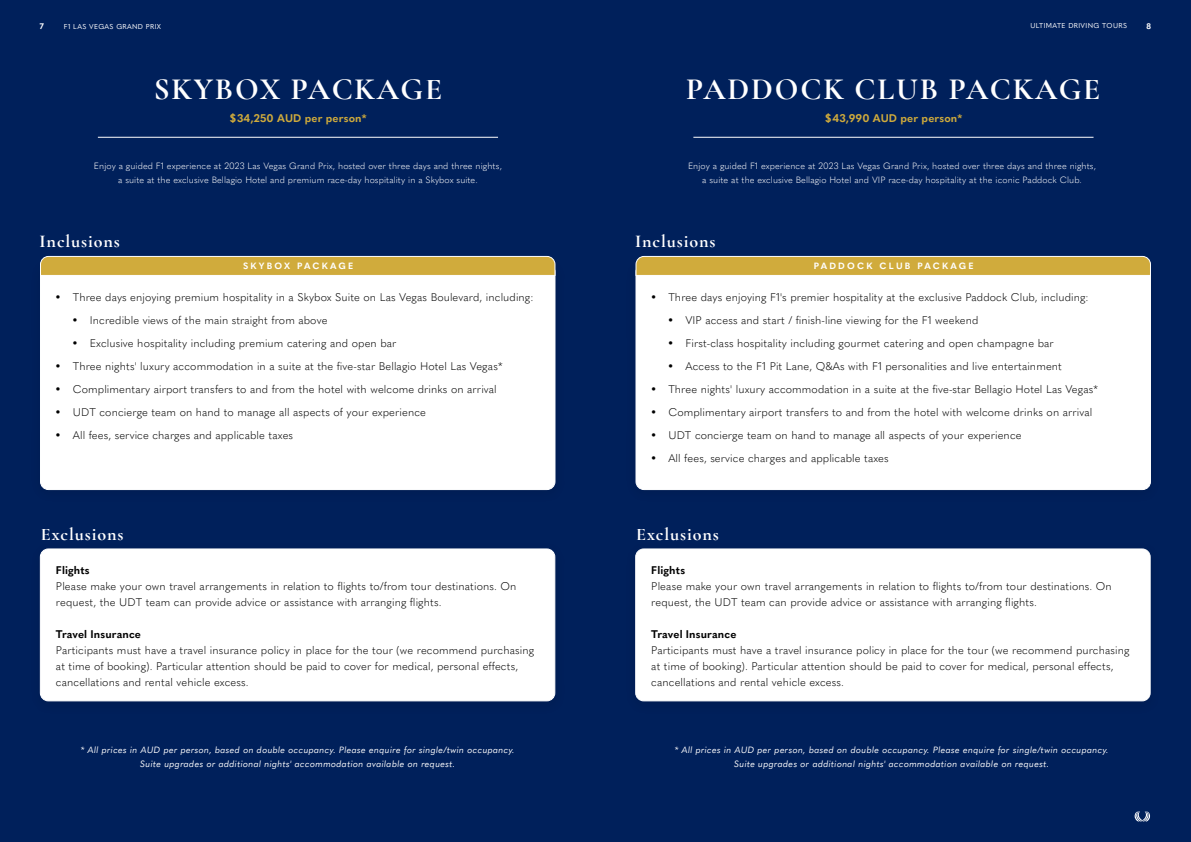
<style>
.page{position:relative;width:1191px;height:842px;background:#fff}
.page>*{position:absolute;margin:0;border:0;box-sizing:border-box;transform-origin:0 0}
.t1{font:700 31px "Cormorant Garamond";letter-spacing:.06em;color:#fff}
.t2{font:700 18px "Cormorant Garamond";letter-spacing:.05em;color:#fff}
.t3{font:300 11px/16px "Quasimoda";letter-spacing:.01em;color:#000}
.t4{font:700 11px "Quasimoda";letter-spacing:.01em;color:#000}
.t5{font:700 11px "Quasimoda";letter-spacing:.01em;color:#d0ab3c}
.t6{font:300 9px/14px "Quasimoda";letter-spacing:.01em;color:#fff;text-align:center}
.t7{font:italic 9px/14px "Quasimoda";letter-spacing:.03em;color:#fff;text-align:center}
.t8{font:700 9px "Quasimoda";letter-spacing:.25em;color:#fff}
.t9{font:700 8px "Quasimoda";color:#fff}
.t10{font:7px "Quasimoda";letter-spacing:.05em;color:#fff}
</style>
<div class="page">
<div style="left:595px;top:0;width:596px;height:842px;background:#00205b"></div>
<svg style="left:1134px;top:811px;width:16px;height:10px"></svg>
<div style="left:0;top:0;width:595px;height:842px;background:#00205b"></div>
<hr style="left:98px;top:137px;width:400px;height:1px;background:#fff">
<hr style="left:693px;top:137px;width:400px;height:1px;background:#fff">
<div style="left:40px;top:549px;width:515px;height:152px;background:#fff;border-radius:8px"></div>
<div style="left:40px;top:548px;width:515px;height:153px;border:1px solid #fff;border-radius:8px"></div>
<div style="left:635px;top:549px;width:515px;height:152px;background:#fff;border-radius:8px"></div>
<div style="left:635px;top:548px;width:515px;height:153px;border:1px solid #fff;border-radius:8px"></div>
<div style="left:40px;top:264px;width:515px;height:225px;background:#fff;border-radius:8px"></div>
<svg style="left:40px;top:255px;width:516px;height:21px;background:#caac51"></svg>
<div style="left:636px;top:264px;width:514px;height:225px;background:#fff;border-radius:8px"></div>
<svg style="left:635px;top:255px;width:516px;height:21px;background:#caac50"></svg>
<p class="t9" style="left:40px;top:20px;width:6px">7</p>
<p class="t10" style="left:64px;top:22px;width:99px">F1 LAS VEGAS GRAND PRIX</p>
<p class="t10" style="left:1030px;top:21px;width:98px">ULTIMATE DRIVING TOURS</p>
<p class="t9" style="left:1146px;top:20px;width:6px">8</p>
<p class="t10" style="left:1029px;top:21px;width:98px">ULTIMATE DRIVING TOURS</p>
<h1 class="t1" style="left:154px;top:70px;width:290px">SKYBOX PACKAGE</h1>
<h1 class="t1" style="left:686px;top:70px;width:416px">PADDOCK CLUB PACKAGE</h1>
<p class="t5" style="left:229px;top:110px;width:139px">$34,250 AUD per person*</p>
<p class="t5" style="left:824px;top:110px;width:139px">$43,990 AUD per person*</p>
<p class="t6" style="left:94px;top:158px;width:409px">Enjoy a guided F1 experience at 2023 Las Vegas Grand Prix, hosted over three days and three nights, a suite at the exclusive Bellagio Hotel and premium race-day hospitality in a Skybox suite.</p>
<p class="t6" style="left:688px;top:158px;width:409px">Enjoy a guided F1 experience at 2023 Las Vegas Grand Prix, hosted over three days and three nights, a suite at the exclusive Bellagio Hotel and VIP race-day hospitality at the iconic Paddock Club.</p>
<h2 class="t2" style="left:40px;top:230px;width:82px">Inclusions</h2>
<h2 class="t2" style="left:635px;top:230px;width:82px">Inclusions</h2>
<p class="t8" style="left:243px;top:258px;width:112px">SKYBOX PACKAGE</p>
<p class="t8" style="left:813px;top:258px;width:161px">PADDOCK CLUB PACKAGE</p>
<p class="t3" style="left:55px;top:288px;width:480px">• Three days enjoying premium hospitality in a Skybox Suite on Las Vegas Boulevard, including:</p>
<p class="t3" style="left:72px;top:311px;width:257px">• Incredible views of the main straight from above</p>
<p class="t3" style="left:72px;top:334px;width:326px">• Exclusive hospitality including premium catering and open bar</p>
<p class="t3" style="left:55px;top:357px;width:449px">• Three nights' luxury accommodation in a suite at the five-star Bellagio Hotel Las Vegas*</p>
<p class="t3" style="left:55px;top:380px;width:443px">• Complimentary airport transfers to and from the hotel with welcome drinks on arrival</p>
<p class="t3" style="left:55px;top:403px;width:373px">• UDT concierge team on hand to manage all aspects of your experience</p>
<p class="t3" style="left:55px;top:426px;width:240px">• All fees, service charges and applicable taxes</p>
<p class="t3" style="left:650px;top:288px;width:440px">• Three days enjoying F1's premier hospitality at the exclusive Paddock Club, including:</p>
<p class="t3" style="left:667px;top:311px;width:312px">• VIP access and start / finish-line viewing for the F1 weekend</p>
<p class="t3" style="left:667px;top:334px;width:388px">• First-class hospitality including gourmet catering and open champagne bar</p>
<p class="t3" style="left:667px;top:357px;width:396px">• Access to the F1 Pit Lane, Q&amp;As with F1 personalities and live entertainment</p>
<p class="t3" style="left:650px;top:380px;width:449px">• Three nights' luxury accommodation in a suite at the five-star Bellagio Hotel Las Vegas*</p>
<p class="t3" style="left:650px;top:403px;width:443px">• Complimentary airport transfers to and from the hotel with welcome drinks on arrival</p>
<p class="t3" style="left:650px;top:426px;width:373px">• UDT concierge team on hand to manage all aspects of your experience</p>
<p class="t3" style="left:650px;top:449px;width:240px">• All fees, service charges and applicable taxes</p>
<h2 class="t2" style="left:41px;top:523px;width:84px">Exclusions</h2>
<h2 class="t2" style="left:636px;top:523px;width:84px">Exclusions</h2>
<p class="t4" style="left:56px;top:561px;width:35px">Flights</p>
<p class="t3" style="left:56px;top:577px;width:462px">Please make your own travel arrangements in relation to flights to/from tour destinations. On request, the UDT team can provide advice or assistance with arranging flights.</p>
<p class="t4" style="left:56px;top:625px;width:87px">Travel Insurance</p>
<p class="t3" style="left:56px;top:641px;width:480px">Participants must have a travel insurance policy in place for the tour (we recommend purchasing at time of booking). Particular attention should be paid to cover for medical, personal effects, cancellations and rental vehicle excess.</p>
<p class="t4" style="left:651px;top:561px;width:35px">Flights</p>
<p class="t3" style="left:651px;top:577px;width:462px">Please make your own travel arrangements in relation to flights to/from tour destinations. On request, the UDT team can provide advice or assistance with arranging flights.</p>
<p class="t4" style="left:651px;top:625px;width:87px">Travel Insurance</p>
<p class="t3" style="left:651px;top:641px;width:480px">Participants must have a travel insurance policy in place for the tour (we recommend purchasing at time of booking). Particular attention should be paid to cover for medical, personal effects, cancellations and rental vehicle excess.</p>
<p class="t7" style="left:81px;top:742px;width:435px">* All prices in AUD per person, based on double occupancy. Please enquire for single/twin occupancy.<br>Suite upgrades or additional nights' accommodation available on request.</p>
<p class="t7" style="left:675px;top:742px;width:435px">* All prices in AUD per person, based on double occupancy. Please enquire for single/twin occupancy.<br>Suite upgrades or additional nights' accommodation available on request.</p>
</div>
